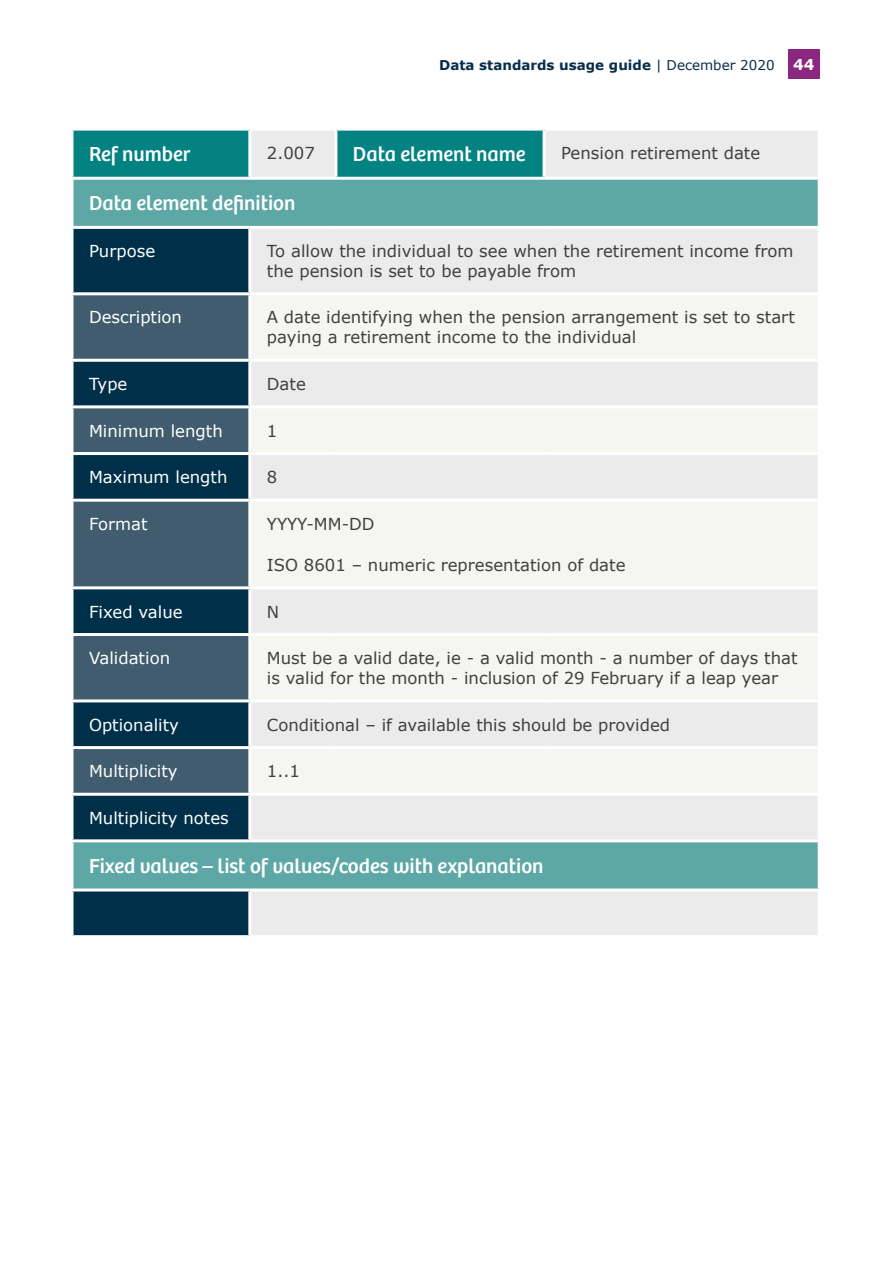
<style>
.page{position:relative;width:893px;height:1263px;background:#fff}
.page>*{position:absolute;margin:0;border:0;box-sizing:border-box;transform-origin:0 0}
.t1{font:21px "Bree";color:#fff}
.t2{font:16.5px/19.8px "Verdana";color:#404041}
.t3{font:16.5px "Verdana";color:#fff}
.t4{font:700 13.5px "Verdana";color:#072d4b}
.s1{font-weight:400}
.s2{font-size:15px;color:#fff}
</style>
<div class="page">
<div style="left:788px;top:49px;width:31px;height:29px;background:#8b277e"></div>
<div style="left:72px;top:129px;width:178px;height:49px;background:#038282"></div>
<div style="left:251px;top:131px;width:567px;height:804px;background:#eaebea"></div>
<div style="left:336px;top:129px;width:208px;height:49px;background:#038282"></div>
<svg style="left:74px;top:180px;width:744px;height:708px;background:#a3c9c8"></svg>
<svg style="left:74px;top:229px;width:176px;height:706px;background:#174d5f"></svg>
<svg style="left:74px;top:295px;width:174px;height:498px;background:#294c61"></svg>
<svg style="left:251px;top:295px;width:567px;height:498px;fill:#f5f5f2"></svg>
<hr style="left:70px;top:128px;width:180px;height:3px;background:#fff">
<svg style="left:72px;top:131px;width:2px;height:46px"></svg>
<hr style="left:248px;top:131px;width:3px;height:46px;background:#fff">
<hr style="left:336px;top:128px;width:208px;height:3px;background:#fff">
<hr style="left:334px;top:131px;width:3px;height:46px;background:#fff">
<hr style="left:543px;top:131px;width:3px;height:46px;background:#fff">
<hr style="left:70px;top:177px;width:180px;height:3px;background:#fff">
<svg style="left:72px;top:180px;width:2px;height:46px"></svg>
<hr style="left:250px;top:177px;width:86px;height:3px;background:#fff">
<hr style="left:336px;top:177px;width:208px;height:3px;background:#fff">
<hr style="left:544px;top:177px;width:277px;height:3px;background:#fff">
<hr style="left:70px;top:226px;width:180px;height:3px;background:#fff">
<svg style="left:73px;top:229px;width:1px;height:63px"></svg>
<hr style="left:250px;top:226px;width:86px;height:3px;background:#fff">
<hr style="left:248px;top:229px;width:3px;height:63px;background:#fff">
<hr style="left:336px;top:226px;width:208px;height:3px;background:#fff">
<hr style="left:544px;top:226px;width:277px;height:3px;background:#fff">
<hr style="left:70px;top:292px;width:180px;height:3px;background:#fff">
<svg style="left:72px;top:295px;width:2px;height:64px"></svg>
<hr style="left:250px;top:292px;width:86px;height:3px;background:#fff">
<hr style="left:248px;top:295px;width:3px;height:64px;background:#fff">
<hr style="left:336px;top:292px;width:208px;height:3px;background:#fff">
<hr style="left:544px;top:292px;width:277px;height:3px;background:#fff">
<hr style="left:70px;top:359px;width:180px;height:3px;background:#fff">
<svg style="left:73px;top:362px;width:1px;height:43px"></svg>
<hr style="left:250px;top:359px;width:86px;height:3px;background:#fff">
<hr style="left:248px;top:362px;width:3px;height:43px;background:#fff">
<hr style="left:336px;top:359px;width:208px;height:3px;background:#fff">
<hr style="left:544px;top:359px;width:277px;height:3px;background:#fff">
<hr style="left:70px;top:405px;width:180px;height:3px;background:#fff">
<svg style="left:72px;top:408px;width:2px;height:44px"></svg>
<hr style="left:250px;top:405px;width:86px;height:3px;background:#fff">
<hr style="left:248px;top:408px;width:3px;height:44px;background:#fff">
<hr style="left:336px;top:405px;width:208px;height:3px;background:#fff">
<hr style="left:544px;top:405px;width:277px;height:3px;background:#fff">
<hr style="left:70px;top:452px;width:180px;height:3px;background:#fff">
<svg style="left:72px;top:455px;width:2px;height:44px"></svg>
<hr style="left:250px;top:452px;width:86px;height:3px;background:#fff">
<hr style="left:248px;top:455px;width:3px;height:44px;background:#fff">
<hr style="left:336px;top:452px;width:208px;height:3px;background:#fff">
<hr style="left:544px;top:452px;width:277px;height:3px;background:#fff">
<hr style="left:70px;top:499px;width:180px;height:3px;background:#fff">
<svg style="left:73px;top:502px;width:1px;height:84px"></svg>
<hr style="left:250px;top:499px;width:86px;height:3px;background:#fff">
<hr style="left:248px;top:502px;width:3px;height:84px;background:#fff">
<hr style="left:336px;top:499px;width:208px;height:3px;background:#fff">
<hr style="left:544px;top:499px;width:277px;height:3px;background:#fff">
<hr style="left:70px;top:586px;width:180px;height:3px;background:#fff">
<svg style="left:72px;top:589px;width:2px;height:44px"></svg>
<hr style="left:250px;top:586px;width:86px;height:3px;background:#fff">
<hr style="left:248px;top:589px;width:3px;height:44px;background:#fff">
<hr style="left:336px;top:586px;width:208px;height:3px;background:#fff">
<hr style="left:544px;top:586px;width:277px;height:3px;background:#fff">
<hr style="left:70px;top:633px;width:180px;height:3px;background:#fff">
<svg style="left:73px;top:636px;width:1px;height:63px"></svg>
<hr style="left:250px;top:633px;width:86px;height:3px;background:#fff">
<hr style="left:248px;top:636px;width:3px;height:63px;background:#fff">
<hr style="left:336px;top:633px;width:208px;height:3px;background:#fff">
<hr style="left:544px;top:633px;width:277px;height:3px;background:#fff">
<hr style="left:70px;top:699px;width:180px;height:3px;background:#fff">
<svg style="left:72px;top:702px;width:2px;height:44px"></svg>
<hr style="left:250px;top:699px;width:86px;height:3px;background:#fff">
<hr style="left:248px;top:702px;width:3px;height:44px;background:#fff">
<hr style="left:336px;top:699px;width:208px;height:3px;background:#fff">
<hr style="left:544px;top:699px;width:277px;height:3px;background:#fff">
<hr style="left:70px;top:746px;width:180px;height:3px;background:#fff">
<svg style="left:72px;top:749px;width:2px;height:44px"></svg>
<hr style="left:250px;top:746px;width:86px;height:3px;background:#fff">
<hr style="left:248px;top:749px;width:3px;height:44px;background:#fff">
<hr style="left:336px;top:746px;width:208px;height:3px;background:#fff">
<hr style="left:544px;top:746px;width:277px;height:3px;background:#fff">
<hr style="left:70px;top:793px;width:180px;height:3px;background:#fff">
<svg style="left:73px;top:796px;width:1px;height:43px"></svg>
<hr style="left:250px;top:793px;width:86px;height:3px;background:#fff">
<hr style="left:248px;top:796px;width:3px;height:43px;background:#fff">
<hr style="left:336px;top:793px;width:208px;height:3px;background:#fff">
<hr style="left:544px;top:793px;width:277px;height:3px;background:#fff">
<hr style="left:70px;top:839px;width:180px;height:3px;background:#fff">
<svg style="left:72px;top:842px;width:2px;height:46px"></svg>
<hr style="left:250px;top:839px;width:86px;height:3px;background:#fff">
<hr style="left:336px;top:839px;width:208px;height:3px;background:#fff">
<hr style="left:544px;top:839px;width:277px;height:3px;background:#fff">
<hr style="left:70px;top:888px;width:180px;height:3px;background:#fff">
<svg style="left:72px;top:891px;width:2px;height:44px"></svg>
<hr style="left:250px;top:888px;width:86px;height:3px;background:#fff">
<hr style="left:248px;top:891px;width:3px;height:44px;background:#fff">
<hr style="left:336px;top:888px;width:208px;height:3px;background:#fff">
<hr style="left:544px;top:888px;width:277px;height:3px;background:#fff">
<p class="t4" style="left:439px;top:56px;width:377px">Data standards usage guide <span class="s1">| December 2020</span> <span class="s2">44</span></p>
<p class="t1" style="left:89px;top:142px;width:103px">Ref number</p>
<p class="t2" style="left:267px;top:143px;width:49px">2.007</p>
<p class="t1" style="left:353px;top:142px;width:174px">Data element name</p>
<p class="t2" style="left:561px;top:143px;width:201px">Pension retirement date</p>
<p class="t1" style="left:89px;top:191px;width:208px">Data element definition</p>
<p class="t3" style="left:89px;top:240px;width:68px">Purpose</p>
<p class="t2" style="left:267px;top:241px;width:528px">To allow the individual to see when the retirement income from the pension is set to be payable from</p>
<p class="t3" style="left:89px;top:307px;width:95px">Description</p>
<p class="t2" style="left:267px;top:308px;width:529px">A date identifying when the pension arrangement is set to start paying a retirement income to the individual</p>
<p class="t3" style="left:89px;top:373px;width:40px">Type</p>
<p class="t2" style="left:267px;top:374px;width:40px">Date</p>
<p class="t3" style="left:89px;top:420px;width:135px">Minimum length</p>
<p class="t2" style="left:267px;top:421px;width:12px">1</p>
<p class="t3" style="left:89px;top:467px;width:140px">Maximum length</p>
<p class="t2" style="left:267px;top:467px;width:12px">8</p>
<p class="t3" style="left:89px;top:513px;width:60px">Format</p>
<p class="t2" style="left:267px;top:514px;width:109px">YYYY-MM-DD</p>
<p class="t2" style="left:267px;top:555px;width:360px">ISO 8601 – numeric representation of date</p>
<p class="t3" style="left:89px;top:601px;width:95px">Fixed value</p>
<p class="t2" style="left:267px;top:602px;width:14px">N</p>
<p class="t3" style="left:89px;top:648px;width:83px">Validation</p>
<p class="t2" style="left:267px;top:648px;width:532px">Must be a valid date, ie - a valid month - a number of days that is valid for the month - inclusion of 29 February if a leap year</p>
<p class="t3" style="left:89px;top:714px;width:91px">Optionality</p>
<p class="t2" style="left:267px;top:715px;width:405px">Conditional – if available this should be provided</p>
<p class="t3" style="left:89px;top:761px;width:90px">Multiplicity</p>
<p class="t2" style="left:267px;top:761px;width:34px">1..1</p>
<p class="t3" style="left:89px;top:807px;width:141px">Multiplicity notes</p>
<p class="t1" style="left:89px;top:854px;width:456px">Fixed values – list of values/codes with explanation</p>
</div>
